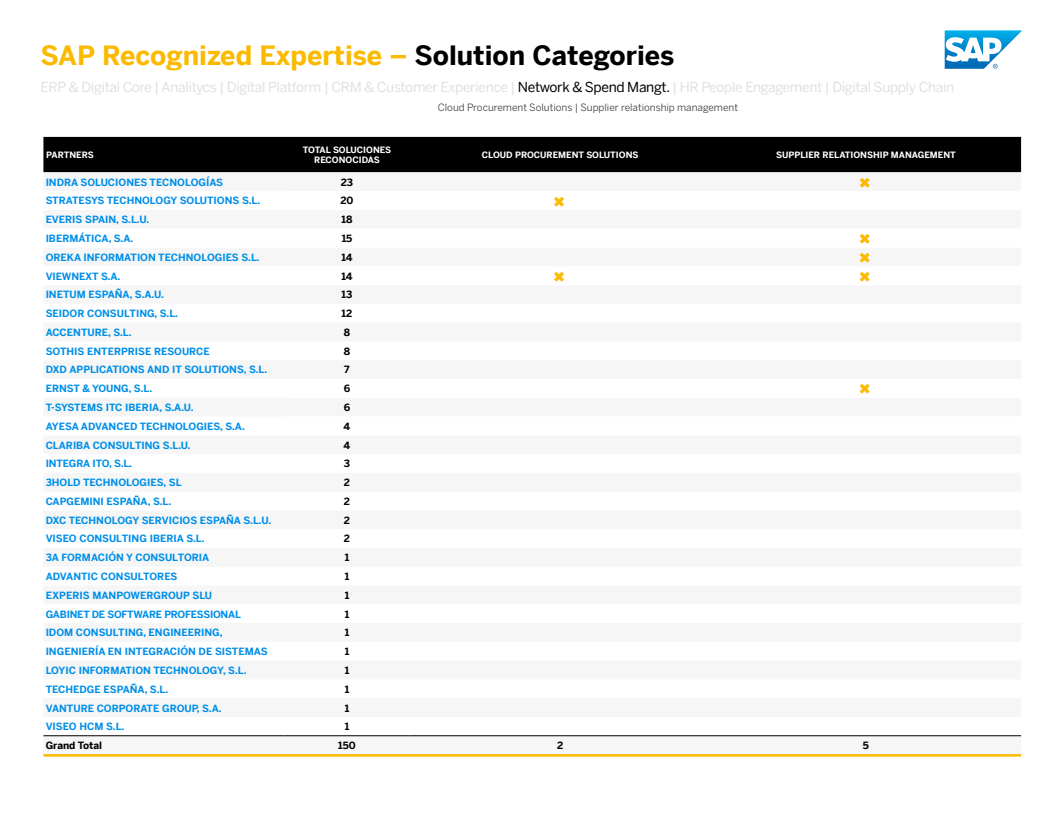
<style>
.page{position:relative;width:1053px;height:815px;background:#fff}
.page>*{position:absolute;margin:0;border:0;box-sizing:border-box;transform-origin:0 0}
.t1{font:700 26.62px "Benton Sans";color:#fbba00}
.t2{font:15px "Monotype Sorts";color:#fbba00}
.t3{font:13.75px "Benton Sans";letter-spacing:-.025em;color:#e0e0df}
.t4{font:700 10px "Benton Sans";color:#008fe9}
.t5{font:10px "Benton Sans";color:#3c3c3b}
.t6{font:700 10px "Benton Sans";color:#000}
.t7{font:700 10px "Benton Sans";letter-spacing:-.025em;color:#008fe9}
.t8{font:700 8.75px/10.5px "Benton Sans";color:#fff;text-align:center}
.s1{color:#000}
</style>
<div class="page">
<div style="left:43px;top:137px;width:977px;height:35px;background:#000"></div>
<hr style="left:409px;top:736px;width:301px;height:1px;background:#000">
<hr style="left:710px;top:736px;width:310px;height:1px;background:#000">
<hr style="left:43px;top:736px;width:241px;height:1px;background:#000">
<hr style="left:284px;top:736px;width:125px;height:1px;background:#000">
<hr style="left:43px;top:754px;width:977px;height:3px;background:#fbba00">
<svg style="left:944px;top:30px;width:78px;height:39px"></svg>
<h1 class="t1" style="left:41px;top:32px;width:635px">SAP Recognized Expertise – <span class="s1">Solution Categories</span></h1>
<h3 class="t3" style="left:41px;top:75px;width:915px">ERP &amp; Digital Core | Analitycs | Digital Platform | CRM &amp; Customer Experience | <span class="s1">Network &amp; Spend Mangt.</span> | HR People Engagement | Digital Supply Chain</h3>
<p class="t5" style="left:438px;top:101px;width:302px">Cloud Procurement Solutions | Supplier relationship management</p>
<p class="t8" style="left:46px;top:149px;width:49px">PARTNERS</p>
<p class="t8" style="left:303px;top:143px;width:90px">TOTAL SOLUCIONES<br>RECONOCIDAS</p>
<p class="t8" style="left:482px;top:149px;width:158px">CLOUD PROCUREMENT SOLUTIONS</p>
<p class="t8" style="left:776px;top:149px;width:181px">SUPPLIER RELATIONSHIP MANAGEMENT</p>
<p class="t4" style="left:46px;top:173px;width:179px">INDRA SOLUCIONES TECNOLOGÍAS</p>
<p class="t6" style="left:341px;top:173px;width:14px">23</p>
<h2 class="t2" style="left:859px;top:176px;width:15px">6</h2>
<p class="t4" style="left:46px;top:192px;width:216px">STRATESYS TECHNOLOGY SOLUTIONS S.L.</p>
<p class="t6" style="left:340px;top:192px;width:14px">20</p>
<h2 class="t2" style="left:553px;top:194px;width:15px">6</h2>
<p class="t4" style="left:46px;top:211px;width:105px">EVERIS SPAIN, S.L.U.</p>
<p class="t6" style="left:341px;top:211px;width:12px">18</p>
<p class="t4" style="left:46px;top:230px;width:89px">IBERMÁTICA, S.A.</p>
<p class="t6" style="left:341px;top:230px;width:12px">15</p>
<h2 class="t2" style="left:859px;top:232px;width:15px">6</h2>
<p class="t4" style="left:46px;top:248px;width:215px">OREKA INFORMATION TECHNOLOGIES S.L.</p>
<p class="t6" style="left:341px;top:248px;width:13px">14</p>
<h2 class="t2" style="left:859px;top:251px;width:15px">6</h2>
<p class="t4" style="left:46px;top:267px;width:76px">VIEWNEXT S.A.</p>
<p class="t6" style="left:341px;top:267px;width:13px">14</p>
<h2 class="t2" style="left:553px;top:270px;width:15px">6</h2>
<h2 class="t2" style="left:859px;top:270px;width:15px">6</h2>
<p class="t4" style="left:46px;top:286px;width:120px">INETUM ESPAÑA, S.A.U.</p>
<p class="t6" style="left:341px;top:286px;width:12px">13</p>
<p class="t4" style="left:46px;top:305px;width:134px">SEIDOR CONSULTING, S.L.</p>
<p class="t6" style="left:341px;top:305px;width:12px">12</p>
<p class="t4" style="left:46px;top:324px;width:87px">ACCENTURE, S.L.</p>
<p class="t6" style="left:344px;top:324px;width:8px">8</p>
<p class="t4" style="left:46px;top:342px;width:166px">SOTHIS ENTERPRISE RESOURCE</p>
<p class="t6" style="left:344px;top:342px;width:8px">8</p>
<p class="t4" style="left:46px;top:361px;width:223px">DXD APPLICATIONS AND IT SOLUTIONS, S.L.</p>
<p class="t6" style="left:344px;top:361px;width:7px">7</p>
<p class="t4" style="left:46px;top:380px;width:108px">ERNST &amp; YOUNG, S.L.</p>
<p class="t6" style="left:344px;top:380px;width:8px">6</p>
<h2 class="t2" style="left:859px;top:382px;width:15px">6</h2>
<p class="t4" style="left:46px;top:399px;width:149px">T-SYSTEMS ITC IBERIA, S.A.U.</p>
<p class="t6" style="left:344px;top:399px;width:8px">6</p>
<p class="t4" style="left:46px;top:417px;width:201px">AYESA ADVANCED TECHNOLOGIES, S.A.</p>
<p class="t6" style="left:343px;top:417px;width:8px">4</p>
<p class="t4" style="left:46px;top:436px;width:146px">CLARIBA CONSULTING S.L.U.</p>
<p class="t6" style="left:343px;top:436px;width:8px">4</p>
<p class="t4" style="left:46px;top:455px;width:88px">INTEGRA ITO, S.L.</p>
<p class="t6" style="left:344px;top:455px;width:8px">3</p>
<p class="t4" style="left:46px;top:474px;width:137px">3HOLD TECHNOLOGIES, SL</p>
<p class="t6" style="left:344px;top:474px;width:8px">2</p>
<p class="t4" style="left:46px;top:493px;width:127px">CAPGEMINI ESPAÑA, S.L.</p>
<p class="t6" style="left:344px;top:493px;width:8px">2</p>
<p class="t4" style="left:46px;top:511px;width:227px">DXC TECHNOLOGY SERVICIOS ESPAÑA S.L.U.</p>
<p class="t6" style="left:344px;top:511px;width:8px">2</p>
<p class="t4" style="left:46px;top:530px;width:160px">VISEO CONSULTING IBERIA S.L.</p>
<p class="t6" style="left:344px;top:530px;width:8px">2</p>
<p class="t4" style="left:46px;top:549px;width:165px">3A FORMACIÓN Y CONSULTORIA</p>
<p class="t6" style="left:345px;top:549px;width:6px">1</p>
<p class="t4" style="left:46px;top:568px;width:133px">ADVANTIC CONSULTORES</p>
<p class="t6" style="left:345px;top:568px;width:6px">1</p>
<p class="t4" style="left:46px;top:586px;width:168px">EXPERIS MANPOWERGROUP SLU</p>
<p class="t6" style="left:345px;top:586px;width:6px">1</p>
<p class="t7" style="left:46px;top:605px;width:197px">GABINET DE SOFTWARE PROFESSIONAL</p>
<p class="t6" style="left:345px;top:605px;width:6px">1</p>
<p class="t4" style="left:46px;top:624px;width:178px">IDOM CONSULTING, ENGINEERING,</p>
<p class="t6" style="left:345px;top:624px;width:6px">1</p>
<p class="t4" style="left:46px;top:643px;width:223px">INGENIERÍA EN INTEGRACIÓN DE SISTEMAS</p>
<p class="t6" style="left:345px;top:643px;width:6px">1</p>
<p class="t4" style="left:46px;top:662px;width:202px">LOYIC INFORMATION TECHNOLOGY, S.L.</p>
<p class="t6" style="left:345px;top:662px;width:6px">1</p>
<p class="t4" style="left:46px;top:680px;width:124px">TECHEDGE ESPAÑA, S.L.</p>
<p class="t6" style="left:345px;top:680px;width:6px">1</p>
<p class="t4" style="left:46px;top:699px;width:177px">VANTURE CORPORATE GROUP, S.A.</p>
<p class="t6" style="left:345px;top:699px;width:6px">1</p>
<p class="t4" style="left:46px;top:718px;width:80px">VISEO HCM S.L.</p>
<p class="t6" style="left:345px;top:718px;width:6px">1</p>
<p class="t6" style="left:46px;top:737px;width:58px">Grand Total</p>
<p class="t6" style="left:338px;top:737px;width:19px">150</p>
<p class="t6" style="left:557px;top:737px;width:8px">2</p>
<p class="t6" style="left:862px;top:737px;width:8px">5</p>
</div>
